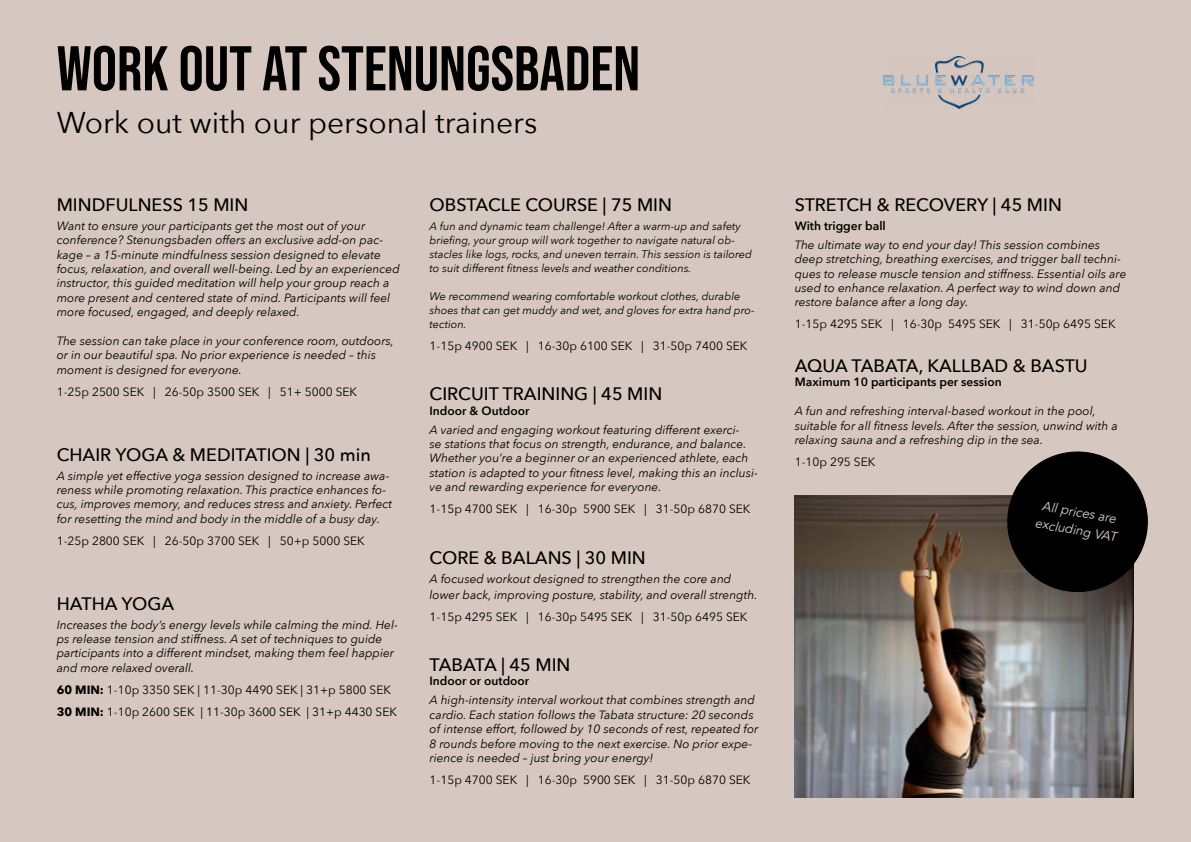
<style>
.page{position:relative;width:1191px;height:842px;background:#d6c8c0}
.page>*{position:absolute;margin:0;border:0;box-sizing:border-box;transform-origin:0 0}
.t1{font:63px "Bebas Neue";color:#000}
.t2{font:30px "Avenir Next";color:#000}
.t3{font:500 18px "Avenir Next";color:#000}
.t4{font:italic 13px/18px "Avenir";color:#dacfc7;text-align:center}
.t5{font:italic 12px/14.4px "Avenir Next";color:#000}
.t6{font:12px/22px "Avenir Next";color:#000}
.t7{font:600 12px "Avenir Next";color:#000}
.t8{font:italic 11px/14px "Avenir Next";color:#000}
.s1{font-weight:700}
</style>
<div class="page">
<img style="left:883px;top:57px;width:150px;height:52px">
<img style="left:794px;top:496px;width:339px;height:301px">
<svg style="left:1001px;top:451px;width:147px;height:146px;background:#2a2724"></svg>
<h1 class="t1" style="left:57px;top:33px;width:585px">WORK OUT AT STENUNGSBADEN</h1>
<h2 class="t2" style="left:57px;top:98px;width:482px">Work out with our personal trainers</h2>
<h3 class="t3" style="left:57px;top:189px;width:193px">MINDFULNESS 15 MIN</h3>
<p class="t5" style="left:57px;top:218px;width:344px">Want to ensure your participants get the most out of your conference? Stenungsbaden offers an exclusive add-on pac&shy;kage – a 15-minute mindfulness session designed to elevate focus, relaxation, and overall well-being. Led by an experienced instructor, this guided meditation will help your group reach a more present and centered state of mind. Participants will feel more focused, engaged, and deeply relaxed.</p>
<p class="t5" style="left:57px;top:333px;width:339px">The session can take place in your conference room, outdoors, or in our beautiful spa. No prior experience is needed – this moment is designed for everyone.</p>
<p class="t6" style="left:57px;top:380px;width:302px">1-25p 2500 SEK | 26-50p 3500 SEK | 51+ 5000 SEK</p>
<h3 class="t3" style="left:57px;top:439px;width:316px">CHAIR YOGA &amp; MEDITATION | 30 min</h3>
<p class="t5" style="left:57px;top:468px;width:337px">A simple yet effective yoga session designed to increase awa&shy;reness while promoting relaxation. This practice enhances fo&shy;cus, improves memory, and reduces stress and anxiety. Perfect for resetting the mind and body in the middle of a busy day.</p>
<p class="t6" style="left:57px;top:529px;width:309px">1-25p 2800 SEK | 26-50p 3700 SEK | 50+p 5000 SEK</p>
<h3 class="t3" style="left:57px;top:588px;width:119px">HATHA YOGA</h3>
<p class="t5" style="left:57px;top:617px;width:343px">Increases the body’s energy levels while calming the mind. Hel&shy;ps release tension and stiffness. A set of techniques to guide participants into a different mindset, making them feel happier and more relaxed overall.</p>
<p class="t6" style="left:57px;top:678px;width:342px"><span class="s1">60 MIN:</span> 1-10p 3350 SEK | 11-30p 4490 SEK | 31+p 5800 SEK<br><span class="s1">30 MIN:</span> 1-10p 2600 SEK | 11-30p 3600 SEK | 31+p 4430 SEK</p>
<h3 class="t3" style="left:429px;top:189px;width:244px">OBSTACLE COURSE | 75 MIN</h3>
<p class="t8" style="left:429px;top:218px;width:324px">A fun and dynamic team challenge! After a warm-up and safety briefing, your group will work together to navigate natural ob&shy;stacles like logs, rocks, and uneven terrain. This session is tailored to suit different fitness levels and weather conditions.</p>
<p class="t8" style="left:429px;top:288px;width:326px">We recommend wearing comfortable workout clothes, durable shoes that can get muddy and wet, and gloves for extra hand pro&shy;tection.</p>
<p class="t6" style="left:429px;top:334px;width:319px">1-15p 4900 SEK | 16-30p 6100 SEK | 31-50p 7400 SEK</p>
<h3 class="t3" style="left:429px;top:379px;width:234px">CIRCUIT TRAINING | 45 MIN</h3>
<p class="t7" style="left:429px;top:400px;width:101px">Indoor &amp; Outdoor</p>
<p class="t5" style="left:429px;top:422px;width:330px">A varied and engaging workout featuring different exerci-<br>se stations that focus on strength, endurance, and balance.<br>Whether you’re a beginner or an experienced athlete, each station is adapted to your fitness level, making this an inclusi&shy;ve and rewarding experience for everyone.</p>
<p class="t6" style="left:429px;top:497px;width:322px">1-15p 4700 SEK | 16-30p 5900 SEK | 31-50p 6870 SEK</p>
<h3 class="t3" style="left:429px;top:542px;width:218px">CORE &amp; BALANS | 30 MIN</h3>
<p class="t5" style="left:429px;top:570px;width:329px;line-height:16px">A focused workout designed to strengthen the core and lower back, improving posture, stability, and overall strength.</p>
<p class="t6" style="left:429px;top:605px;width:319px">1-15p 4295 SEK | 16-30p 5495 SEK | 31-50p 6495 SEK</p>
<h3 class="t3" style="left:429px;top:649px;width:142px">TABATA | 45 MIN</h3>
<p class="t7" style="left:429px;top:671px;width:101px">Indoor or outdoor</p>
<p class="t5" style="left:429px;top:692px;width:330px">A high-intensity interval workout that combines strength and cardio. Each station follows the Tabata structure: 20 seconds of intense effort, followed by 10 seconds of rest, repeated for 8 rounds before moving to the next exercise. No prior expe&shy;rience is needed – just bring your energy!</p>
<p class="t6" style="left:429px;top:768px;width:322px">1-15p 4700 SEK | 16-30p 5900 SEK | 31-50p 6870 SEK</p>
<h3 class="t3" style="left:794px;top:189px;width:269px">STRETCH &amp; RECOVERY | 45 MIN</h3>
<p class="t7" style="left:794px;top:215px;width:93px">With trigger ball</p>
<p class="t5" style="left:794px;top:237px;width:333px">The ultimate way to end your day! This session combines deep stretching, breathing exercises, and trigger ball techni&shy;ques to release muscle tension and stiffness. Essential oils are used to enhance relaxation. A perfect way to wind down and restore balance after a long day.</p>
<p class="t6" style="left:794px;top:313px;width:322px">1-15p 4295 SEK | 16-30p 5495 SEK | 31-50p 6495 SEK</p>
<h3 class="t3" style="left:794px;top:350px;width:294px">AQUA TABATA, KALLBAD &amp; BASTU</h3>
<p class="t7" style="left:794px;top:372px;width:208px">Maximum 10 participants per session</p>
<p class="t5" style="left:794px;top:403px;width:325px">A fun and refreshing interval-based workout in the pool, suitable for all fitness levels. After the session, unwind with a relaxing sauna and a refreshing dip in the sea.</p>
<p class="t6" style="left:794px;top:450px;width:82px">1-10p 295 SEK</p>
<p class="t4" style="left:1040px;top:496px;width:84px;rotate:10deg">All prices are excluding VAT</p>
</div>
